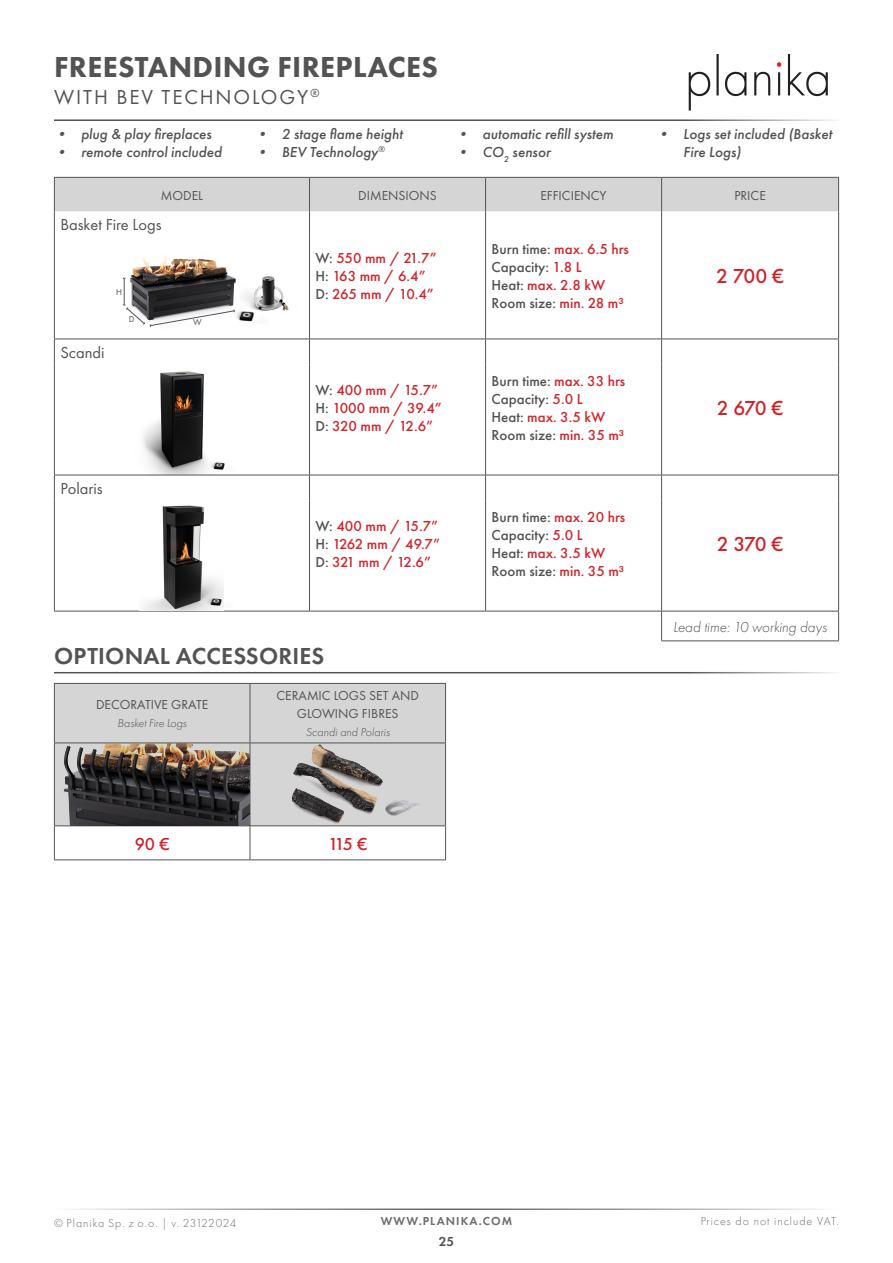
<style>
.page{position:relative;width:893px;height:1263px;background:#fff}
.page>*{position:absolute;margin:0;border:0;box-sizing:border-box;transform-origin:0 0}
.t1{font:800 30px "Futura PT";letter-spacing:.01em;color:#535353}
.t2{font:600 24px "Futura PT";letter-spacing:.01em;color:#535353}
.t3{font:21px "Futura PT";letter-spacing:.09em;color:#535353}
.t4{font:500 21px "Futura PT";letter-spacing:-.065em;color:#d1232a}
.t5{font:500 18px "Futura PT";color:#d1232a}
.t6{font:16.5px "Futura PT";color:#535353}
.t7{font:500 15px "Futura PT";color:#d1232a}
.t8{font:italic 500 15px/18px "Futura PT";color:#535353}
.t9{font:500 15px "Futura PT";color:#535353}
.t10{font:italic 300 15px "Futura PT";color:#535353}
.t11{font:13.5px/18px "Futura PT";color:#535353;text-align:center}
.t12{font:600 13.5px "Futura PT";color:#535353}
.t13{font:300 12px "Futura PT";letter-spacing:.08em;color:#6c6d70}
.t14{font:italic 300 12px "Futura PT";letter-spacing:-.005em;color:#535353}
.t15{font:600 12px "Futura PT";letter-spacing:.09em;color:#6c6d70}
.t16{font:9px "Futura PT";color:#535353}
.s1{color:#535353}
.s2{color:#d1232a}
</style>
<div class="page">
<hr style="left:54px;top:119px;width:785px;height:2px;background:#535353">
<hr style="left:54px;top:1209px;width:785px;height:1px;background:#231f20">
<svg style="left:689px;top:54px;width:139px;height:57px"></svg>
<hr style="left:485px;top:237px;width:1px;height:102px;background:#535353">
<hr style="left:661px;top:237px;width:1px;height:102px;background:#535353">
<hr style="left:838px;top:237px;width:1px;height:102px;background:#535353">
<hr style="left:486px;top:339px;width:176px;height:1px;background:#535353">
<svg style="left:485px;top:340px;width:1px;height:24px"></svg>
<hr style="left:662px;top:339px;width:177px;height:1px;background:#535353">
<svg style="left:661px;top:339px;width:1px;height:25px"></svg>
<svg style="left:838px;top:339px;width:1px;height:25px"></svg>
<hr style="left:485px;top:364px;width:1px;height:111px;background:#535353">
<hr style="left:661px;top:364px;width:1px;height:111px;background:#535353">
<hr style="left:838px;top:364px;width:1px;height:111px;background:#535353">
<svg style="left:485px;top:476px;width:1px;height:24px"></svg>
<svg style="left:661px;top:476px;width:1px;height:24px"></svg>
<svg style="left:838px;top:476px;width:1px;height:24px"></svg>
<hr style="left:485px;top:500px;width:1px;height:111px;background:#535353">
<hr style="left:661px;top:500px;width:1px;height:111px;background:#535353">
<hr style="left:838px;top:500px;width:1px;height:111px;background:#535353">
<svg style="left:838px;top:612px;width:1px;height:28px"></svg>
<hr style="left:309px;top:237px;width:1px;height:102px;background:#535353">
<svg style="left:309px;top:340px;width:1px;height:24px"></svg>
<hr style="left:309px;top:364px;width:1px;height:111px;background:#535353">
<hr style="left:309px;top:500px;width:1px;height:111px;background:#535353">
<hr style="left:309px;top:339px;width:177px;height:1px;background:#535353">
<hr style="left:661px;top:640px;width:178px;height:1px;background:#535353">
<hr style="left:54px;top:339px;width:255px;height:1px;background:#535353">
<svg style="left:54px;top:339px;width:1px;height:25px"></svg>
<hr style="left:54px;top:364px;width:1px;height:111px;background:#535353">
<hr style="left:309px;top:475px;width:177px;height:1px;background:#535353">
<hr style="left:486px;top:475px;width:176px;height:1px;background:#535353">
<hr style="left:662px;top:475px;width:177px;height:1px;background:#535353">
<hr style="left:54px;top:500px;width:1px;height:111px;background:#535353">
<hr style="left:662px;top:611px;width:177px;height:1px;background:#535353">
<svg style="left:54px;top:177px;width:785px;height:60px"></svg>
<hr style="left:54px;top:237px;width:1px;height:102px;background:#535353">
<hr style="left:54px;top:475px;width:255px;height:1px;background:#535353">
<svg style="left:54px;top:475px;width:1px;height:25px"></svg>
<svg style="left:309px;top:475px;width:1px;height:25px"></svg>
<hr style="left:54px;top:611px;width:255px;height:1px;background:#535353">
<hr style="left:309px;top:611px;width:177px;height:1px;background:#535353">
<hr style="left:486px;top:611px;width:176px;height:1px;background:#535353">
<svg style="left:661px;top:611px;width:1px;height:29px"></svg>
<img style="left:122px;top:255px;width:114px;height:28px">
<img style="left:118px;top:371px;width:128px;height:104px">
<img style="left:143px;top:505px;width:79px;height:106px">
<svg style="left:123px;top:278px;width:112px;height:49px"></svg>
<hr style="left:54px;top:672px;width:785px;height:1px;background:#535353">
<div style="left:55px;top:684px;width:390px;height:141px;background:#d5d5d5"></div>
<hr style="left:54px;top:683px;width:196px;height:1px;background:#535353">
<hr style="left:54px;top:684px;width:1px;height:58px;background:#535353">
<hr style="left:250px;top:683px;width:196px;height:1px;background:#535353">
<hr style="left:250px;top:684px;width:1px;height:58px;background:#535353">
<hr style="left:54px;top:742px;width:196px;height:1px;background:#535353">
<hr style="left:54px;top:743px;width:1px;height:82px;background:#535353">
<hr style="left:250px;top:742px;width:196px;height:1px;background:#535353">
<hr style="left:250px;top:743px;width:1px;height:82px;background:#535353">
<hr style="left:54px;top:825px;width:196px;height:1px;background:#535353">
<hr style="left:54px;top:826px;width:1px;height:33px;background:#535353">
<hr style="left:250px;top:825px;width:196px;height:1px;background:#535353">
<hr style="left:250px;top:826px;width:1px;height:33px;background:#535353">
<hr style="left:54px;top:859px;width:196px;height:1px;background:#535353">
<hr style="left:250px;top:859px;width:196px;height:1px;background:#535353">
<hr style="left:445px;top:826px;width:1px;height:33px;background:#535353">
<hr style="left:445px;top:684px;width:1px;height:58px;background:#535353">
<hr style="left:445px;top:743px;width:1px;height:82px;background:#535353">
<img style="left:55px;top:743px;width:195px;height:82px">
<img style="left:288px;top:744px;width:153px;height:81px">
<img style="left:200px;top:585px;width:32px;height:27px">
<img style="left:203px;top:450px;width:32px;height:26px">
<img style="left:245px;top:276px;width:44px;height:35px">
<img style="left:225px;top:294px;width:44px;height:33px">
<p class="t1" style="left:54px;top:48px;width:385px">FREESTANDING FIREPLACES</p>
<p class="t3" style="left:54px;top:84px;width:267px">WITH BEV TECHNOLOGY<sup>®</sup></p>
<p class="t8" style="left:54px;top:125px;width:159px">• plug &amp; play fireplaces</p>
<p class="t8" style="left:54px;top:143px;width:169px">• remote control included</p>
<p class="t8" style="left:255px;top:125px;width:149px">• 2 stage flame height</p>
<p class="t8" style="left:255px;top:143px;width:132px">• BEV Technology<sup>®</sup></p>
<p class="t8" style="left:455px;top:125px;width:159px">• automatic refill system</p>
<p class="t8" style="left:455px;top:143px;width:97px">• CO<sub>2</sub> sensor</p>
<p class="t8" style="left:683px;top:125px;width:150px;text-indent:-27px">• Logs set included (Basket<br>Fire Logs)</p>
<p class="t11" style="left:161px;top:186px;width:44px">MODEL</p>
<p class="t11" style="left:358px;top:186px;width:80px">DIMENSIONS</p>
<p class="t11" style="left:540px;top:186px;width:68px">EFFICIENCY</p>
<p class="t11" style="left:734px;top:186px;width:33px">PRICE</p>
<p class="t6" style="left:60px;top:215px;width:103px">Basket Fire Logs</p>
<p class="t6" style="left:60px;top:342px;width:46px">Scandi</p>
<p class="t16" style="left:116px;top:287px;width:7px">H</p>
<p class="t16" style="left:129px;top:314px;width:7px">D</p>
<p class="t16" style="left:193px;top:317px;width:10px">W</p>
<p class="t6" style="left:60px;top:478px;width:44px">Polaris</p>
<p class="t7" style="left:315px;top:249px;width:123px"><span class="s1">W:</span> 550 mm / 21.7”</p>
<p class="t7" style="left:315px;top:267px;width:112px"><span class="s1">H:</span> 163 mm / 6.4”</p>
<p class="t7" style="left:315px;top:285px;width:120px"><span class="s1">D:</span> 265 mm / 10.4”</p>
<p class="t7" style="left:315px;top:381px;width:124px"><span class="s1">W:</span> 400 mm / 15.7”</p>
<p class="t7" style="left:315px;top:399px;width:128px"><span class="s1">H:</span> 1000 mm / 39.4”</p>
<p class="t7" style="left:315px;top:417px;width:119px"><span class="s1">D:</span> 320 mm / 12.6”</p>
<p class="t7" style="left:315px;top:517px;width:124px"><span class="s1">W:</span> 400 mm / 15.7”</p>
<p class="t7" style="left:315px;top:535px;width:126px"><span class="s1">H:</span> 1262 mm / 49.7”</p>
<p class="t7" style="left:315px;top:553px;width:117px"><span class="s1">D:</span> 321 mm / 12.6”</p>
<p class="t2" style="left:54px;top:641px;width:272px">OPTIONAL ACCESSORIES</p>
<p class="t11" style="left:96px;top:696px;width:114px">DECORATIVE GRATE</p>
<p class="t14" style="left:118px;top:716px;width:71px">Basket Fire Logs</p>
<p class="t11" style="left:277px;top:687px;width:144px">CERAMIC LOGS SET AND<br>GLOWING FIBRES</p>
<p class="t14" style="left:306px;top:725px;width:85px">Scandi and Polaris</p>
<p class="t5" style="left:135px;top:833px;width:36px">90 €</p>
<p class="t5" style="left:328px;top:833px;width:41px">115 €</p>
<p class="t7" style="left:492px;top:240px;width:139px"><span class="s1">Burn time:</span> max. 6.5 hrs</p>
<p class="t9" style="left:492px;top:258px;width:92px">Capacity: <span class="s2">1.8 L</span></p>
<p class="t7" style="left:492px;top:276px;width:115px"><span class="s1">Heat:</span> max. 2.8 kW</p>
<p class="t9" style="left:492px;top:294px;width:134px">Room size: <span class="s2">min. 28 m³</span></p>
<p class="t9" style="left:492px;top:372px;width:135px">Burn time: <span class="s2">max. 33 hrs</span></p>
<p class="t9" style="left:492px;top:390px;width:93px">Capacity: <span class="s2">5.0 L</span></p>
<p class="t7" style="left:492px;top:408px;width:115px"><span class="s1">Heat:</span> max. 3.5 kW</p>
<p class="t9" style="left:492px;top:426px;width:134px">Room size: <span class="s2">min. 35 m³</span></p>
<p class="t9" style="left:492px;top:508px;width:135px">Burn time: <span class="s2">max. 20 hrs</span></p>
<p class="t9" style="left:492px;top:526px;width:93px">Capacity: <span class="s2">5.0 L</span></p>
<p class="t7" style="left:492px;top:544px;width:115px"><span class="s1">Heat:</span> max. 3.5 kW</p>
<p class="t9" style="left:492px;top:562px;width:134px">Room size: <span class="s2">min. 35 m³</span></p>
<p class="t4" style="left:716px;top:264px;width:70px">2 700 €</p>
<p class="t4" style="left:717px;top:395px;width:68px">2 670 €</p>
<p class="t4" style="left:717px;top:531px;width:68px">2 370 €</p>
<p class="t10" style="left:673px;top:618px;width:155px">Lead time: 10 working days</p>
<p class="t13" style="left:54px;top:1217px;width:184px">© Planika Sp. z o.o. | v. 23122024</p>
<p class="t15" style="left:381px;top:1213px;width:133px">WWW.PLANIKA.COM</p>
<p class="t13" style="left:701px;top:1214px;width:140px">Prices do not include VAT.</p>
<p class="t12" style="left:439px;top:1233px;width:17px">25</p>
</div>
